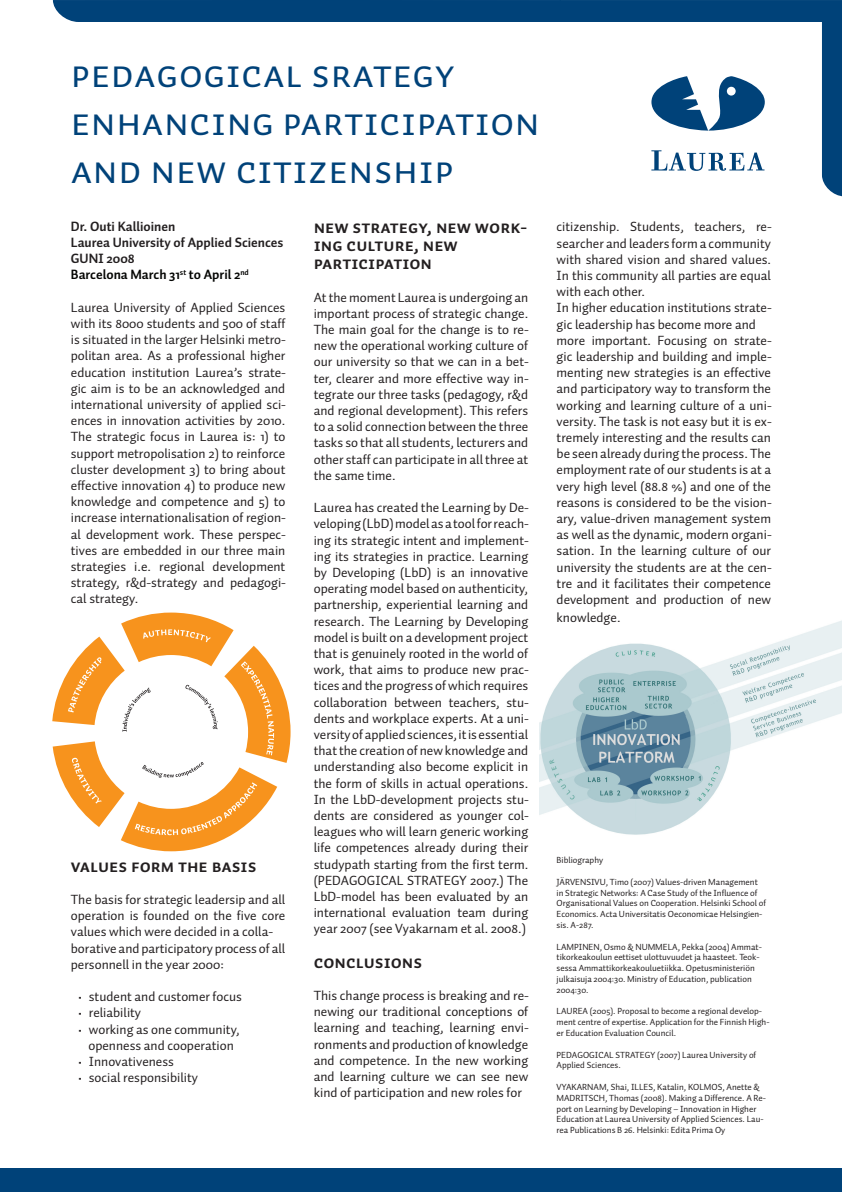
<style>
.page{position:relative;width:842px;height:1192px;background:#fff}
.page>*{position:absolute;margin:0;border:0;box-sizing:border-box;transform-origin:0 0}
.t1{font:40px/48px "Auto 2 Regular Sm Cp";color:#004279}
.t2{font:18px/18px "Auto 2 Bold Sm Cp";color:#231f20}
.t3{font:13.5px/16.2px "Auto 2";color:#231f20;text-align:justify}
.t4{font:700 13.5px/16.2px "Auto 2";color:#231f20}
.t5{font:9px/10.8px "Auto 2";color:#231f20}
.s1{color:#040503}
</style>
<div class="page">
<img style="left:540px;top:620px;width:302px;height:215px">
<svg style="left:52px;top:613px;width:239px;height:238px"></svg>
<svg style="left:561px;top:0;width:281px;height:196px"></svg>
<div style="left:53px;top:0;width:508px;height:22px;background:#004279"></div>
<div style="left:0;top:1168px;width:842px;height:24px;background:#004279"></div>
<h1 class="t1" style="left:70px;top:52px;width:471px">Pedagogical srategy enhancing Participation and new citizenship</h1>
<p class="t4" style="left:71px;top:218px;width:214px">Dr. Outi Kallioinen<br>Laurea University of Applied Sciences<br>GUNI 2008<br><span class="s1">Barcelona March 31</span><sup>st</sup> <span class="s1">to April 2</span><sup>nd</sup></p>
<p class="t3" style="left:71px;top:299px;width:217px">Laurea University of Applied Sciences with its 8000 students and 500 of staff is situated in the larger Helsinki metro&shy;politan area. As a professional higher education institution Laurea’s strate&shy;gic aim is to be an acknowledged and international university of applied sci&shy;ences in innovation activities by 2010.<br>The strategic focus in Laurea is: 1) to support metropolisation 2) to reinforce cluster development 3) to bring about effective innovation 4) to produce new knowledge and competence and 5) to increase internationalisation of region&shy;al development work. These perspec&shy;tives are embedded in our three main strategies i.e. regional development strategy, r&amp;d-strategy and pedagogi&shy;cal strategy.</p>
<h2 class="t2" style="left:314px;top:219px;width:215px">NEW STRATEGY, NEW WORK-<br>ING CULTURE, NEW<br>PARTICIPATION</h2>
<p class="t3" style="left:314px;top:289px;width:217px">At the moment Laurea is undergoing an important process of strategic change.<br>The main goal for the change is to re&shy;new the operational working culture of our university so that we can in a bet&shy;ter, clearer and more effective way in&shy;tegrate our three tasks (pedagogy, r&amp;d and regional development). This refers to a solid connection between the three tasks so that all students, lecturers and other staff can participate in all three at the same time.</p>
<p class="t3" style="left:314px;top:499px;width:217px">Laurea has created the Learning by De&shy;veloping (LbD) model as a tool for reach&shy;ing its strategic intent and implement&shy;ing its strategies in practice. Learning by Developing (LbD) is an innovative operating model based on authenticity, partnership, experiential learning and research. The Learning by Developing model is built on a development project that is genuinely rooted in the world of work, that aims to produce new prac&shy;tices and the progress of which requires collaboration between teachers, stu&shy;dents and workplace experts. At a uni&shy;versity of applied sciences, it is essential that the creation of new knowledge and understanding also become explicit in the form of skills in actual operations.<br>In the LbD-development projects stu&shy;dents are considered as younger col&shy;leagues who will learn generic working life competences already during their studypath starting from the first term. (PEDAGOGICAL STRATEGY 2007.) The LbD-model has been evaluated by an international evaluation team during year 2007 (see Vyakarnam et al. 2008.)</p>
<h2 class="t2" style="left:314px;top:954px;width:110px">CONCLUSIONS</h2>
<p class="t3" style="left:314px;top:987px;width:217px">This change process is breaking and re&shy;newing our traditional conceptions of learning and teaching, learning envi&shy;ronments and production of knowledge and competence. In the new working and learning culture we can see new kind of participation and new roles for</p>
<h2 class="t2" style="left:71px;top:858px;width:187px">VALUES FORM THE BASIS</h2>
<p class="t3" style="left:71px;top:891px;width:216px;text-align:left">The basis for strategic leadersip and all operation is founded on the five core values which were decided in a colla&shy;borative and participatory process of all personnell in the year 2000:</p>
<p class="t3" style="left:78px;top:988px;width:166px">• student and customer focus</p>
<p class="t3" style="left:78px;top:1005px;width:65px">• reliability</p>
<p class="t3" style="left:78px;top:1021px;width:163px;text-align:center">• working as one community, openness and cooperation</p>
<p class="t3" style="left:78px;top:1053px;width:97px">• Innovativeness</p>
<p class="t3" style="left:78px;top:1069px;width:122px">• social responsibility</p>
<p class="t3" style="left:557px;top:219px;width:217px;text-align:left">citizenship. Students, teachers, re&shy;searcher and leaders form a community with shared vision and shared values.<br>In this community all parties are equal with each other.<br>In higher education institutions strate&shy;gic leadership has become more and more important. Focusing on strate&shy;gic leadership and building and imple&shy;menting new strategies is an effective and participatory way to transform the working and learning culture of a uni&shy;versity. The task is not easy but it is ex&shy;tremely interesting and the results can be seen already during the process. The employment rate of our students is at a very high level (88.8 %) and one of the reasons is considered to be the vision&shy;ary, value-driven management system as well as the dynamic, modern organi&shy;sation. In the learning culture of our university the students are at the cen&shy;tre and it facilitates their competence development and production of new</p>
<p class="t3" style="left:557px;top:609px;width:65px">knowledge.</p>
<p class="t5" style="left:557px;top:855px;width:48px">Bibliography</p>
<p class="t5" style="left:557px;top:876px;width:211px">JÄRVENSIVU, Timo (2007) Values-driven Management in Strategic Networks: A Case Study of the Influence of Organisational Values on Cooperation. Helsinki School of Economics. Acta Universitatis Oeconomicae Helsingien&shy;sis. A-287.</p>
<p class="t5" style="left:557px;top:941px;width:207px">LAMPINEN, Osmo &amp; NUMMELA, Pekka (2004) Ammat&shy;tikorkeakoulun eettiset ulottuvuudet ja haasteet. Teok&shy;sessa Ammattikorkeakouluetiikka. Opetusministeriön julkaisuja 2004:30. Ministry of Education, publication 2004:30.</p>
<p class="t5" style="left:557px;top:1006px;width:214px">LAUREA (2005). Proposal to become a regional develop&shy;ment centre of expertise. Application for the Finnish High&shy;er Education Evaluation Council.</p>
<p class="t5" style="left:557px;top:1049px;width:201px">PEDAGOGICAL STRATEGY (2007) Laurea University of<br>Applied Sciences.</p>
<p class="t5" style="left:557px;top:1081px;width:211px">VYAKARNAM, Shai, ILLES, Katalin, KOLMOS, Anette &amp; MADRITSCH, Thomas (2008). Making a Difference. A Re&shy;port on Learning by Developing – Innovation in Higher Education at Laurea University of Applied Sciences. Lau&shy;rea Publications B 26. Helsinki: Edita Prima Oy</p>
</div>
